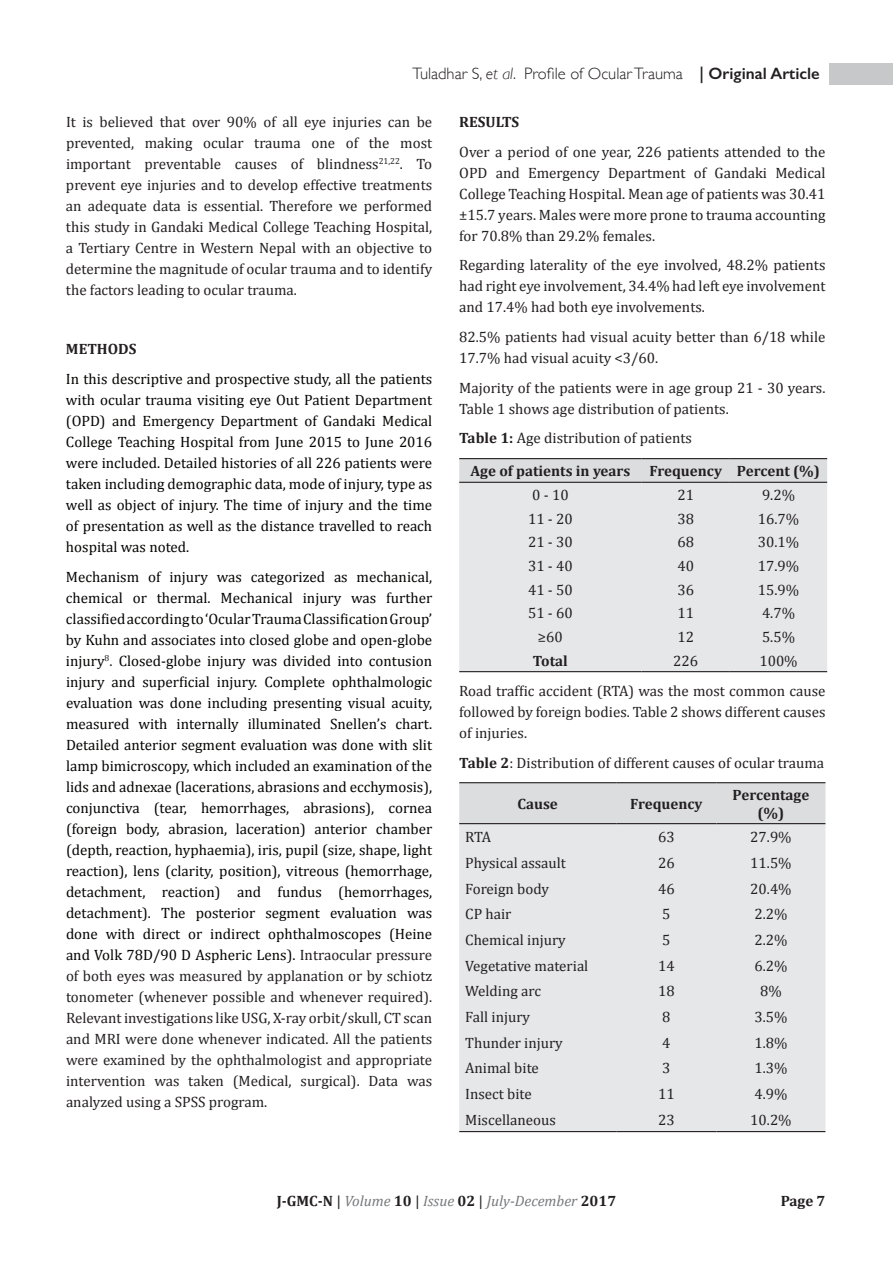
<style>
.page{position:relative;width:893px;height:1263px;background:#fff}
.page>*{position:absolute;margin:0;border:0;box-sizing:border-box;transform-origin:0 0}
.t1{font:300 16.5px "Gill Sans";color:#231f20}
.t2{font:600 16.5px "Gill Sans";color:#231f20}
.t3{font:15px/21px "Cambria";color:#040503;text-align:justify}
.t4{font:15px/21px "Cambria";color:#231f20}
.t5{font:700 15px/32.8px "Cambria";color:#231f20}
.t6{font:italic 15px "Cambria";color:#76787b}
.s1{font-style:italic}
.s2{color:#231f20}
.s3{font-weight:400}
.s4{font-weight:700}
.s5{font-weight:700;font-style:normal;color:#231f20}
.s6{font-style:normal;color:#231f20}
</style>
<div class="page">
<div style="left:829px;top:64px;width:64px;height:21px;background:#c7c8ca"></div>
<svg style="left:459px;top:459px;width:368px;height:23px;background:#d8d9db"></svg>
<div style="left:459px;top:483px;width:368px;height:188px;background:#e6e7e9"></div>
<hr style="left:459px;top:671px;width:183px;height:1px;background:#231f20">
<hr style="left:642px;top:671px;width:88px;height:1px;background:#231f20">
<hr style="left:730px;top:671px;width:97px;height:1px;background:#231f20">
<hr style="left:459px;top:458px;width:183px;height:1px;background:#231f20">
<hr style="left:642px;top:458px;width:88px;height:1px;background:#231f20">
<hr style="left:730px;top:458px;width:97px;height:1px;background:#231f20">
<hr style="left:459px;top:482px;width:183px;height:1px;background:#231f20">
<hr style="left:642px;top:482px;width:88px;height:1px;background:#231f20">
<hr style="left:730px;top:482px;width:97px;height:1px;background:#231f20">
<div style="left:459px;top:783px;width:366px;height:40px;background:#dcdddf"></div>
<div style="left:459px;top:824px;width:366px;height:307px;background:#e6e7e9"></div>
<hr style="left:459px;top:1131px;width:157px;height:1px;background:#231f20">
<hr style="left:616px;top:1131px;width:100px;height:1px;background:#231f20">
<hr style="left:716px;top:1131px;width:109px;height:1px;background:#231f20">
<hr style="left:459px;top:782px;width:157px;height:1px;background:#231f20">
<hr style="left:616px;top:782px;width:100px;height:1px;background:#231f20">
<hr style="left:716px;top:782px;width:109px;height:1px;background:#231f20">
<hr style="left:459px;top:823px;width:157px;height:1px;background:#231f20">
<hr style="left:616px;top:823px;width:100px;height:1px;background:#231f20">
<hr style="left:716px;top:823px;width:109px;height:1px;background:#231f20">
<p class="t1" style="left:412px;top:60px;width:272px">Tuladhar S, <span class="s1">et al</span>. Profile of Ocular Trauma</p>
<p class="t2" style="left:699px;top:63px;width:122px">| Original Article</p>
<p class="t4" style="left:66px;top:111px;width:368px;text-align:justify">It is believed that over 90% of all eye injuries can be prevented, making ocular trauma one of the most important preventable causes of blindness<sup>21,22</sup>. To prevent eye injuries and to develop effective treatments an adequate data is essential. Therefore we performed this study in Gandaki Medical College Teaching Hospital, a Tertiary Centre in Western Nepal with an objective to determine the magnitude of ocular trauma and to identify the factors leading to ocular trauma.</p>
<p class="t5" style="left:66px;top:332px;width:72px">METHODS</p>
<p class="t3" style="left:66px;top:368px;width:368px">In this descriptive and prospective study, all the patients with ocular trauma visiting eye Out Patient Department (OPD) and Emergency Department of Gandaki Medical College Teaching Hospital from June 2015 to June 2016 were included. Detailed histories of all 226 patients were taken including demographic data, mode of injury, type as well as object of injury. The time of injury and the time of presentation as well as the distance travelled to reach hospital was noted.</p>
<p class="t3" style="left:66px;top:566px;width:368px">Mechanism of injury was categorized as mechanical, chemical or thermal. Mechanical injury was further classified according to ‘Ocular Trauma Classification Group’ by Kuhn and associates into closed globe and open-globe injury<sup>8</sup><span class="s2">.</span> Closed-globe injury was divided into contusion injury and superficial injury. Complete ophthalmologic evaluation was done including presenting visual acuity, measured with internally illuminated Snellen’s chart.<br>Detailed anterior segment evaluation was done with slit lamp bimicroscopy, which included an examination of the lids and adnexae (lacerations, abrasions and ecchymosis), conjunctiva (tear, hemorrhages, abrasions), cornea (foreign body, abrasion, laceration) anterior chamber (depth, reaction, hyphaemia), iris, pupil (size, shape, light reaction), lens (clarity, position), vitreous (hemorrhage, detachment, reaction) and fundus (hemorrhages, detachment). The posterior segment evaluation was done with direct or indirect ophthalmoscopes (Heine and Volk 78D/90 D Aspheric Lens). <span class="s2">Intraocular pressure of both eyes was measured by applanation or by schiotz tonometer (whenever possible and whenever required).<br>Relevant investigations like USG, X-ray orbit/skull, CT scan and MRI were done whenever indicated. All the patients were examined by the ophthalmologist and appropriate intervention was taken (Medical, surgical). Data was analyzed using a SPSS program.</span></p>
<p class="t5" style="left:459px;top:105px;width:61px">RESULTS</p>
<p class="t4" style="left:459px;top:141px;width:368px;text-align:justify">Over a period of one year, 226 patients attended to the OPD and Emergency Department of Gandaki Medical College Teaching Hospital. Mean age of patients was 30.41 ±15.7 years. Males were more prone to trauma accounting for 70.8% than 29.2% females.</p>
<p class="t4" style="left:459px;top:255px;width:368px;text-align:justify">Regarding laterality of the eye involved, 48.2% patients had right eye involvement, 34.4% had left eye involvement and 17.4% had both eye involvements.</p>
<p class="t4" style="left:459px;top:326px;width:368px">82.5% patients had visual acuity better than 6/18 while<br>17.7% had visual acuity &lt;3/60.</p>
<p class="t4" style="left:459px;top:377px;width:368px">Majority of the patients were in age group 21 - 30 years.<br>Table 1 shows age distribution of patients.</p>
<p class="t5" style="left:470px;top:421px;width:223px;text-indent:-11px">Table 1: <span class="s3">Age distribution of patients<br></span>Age of patients in years</p>
<p class="t5" style="left:649px;top:454px;width:172px">Frequency Percent (%)</p>
<p class="t4" style="left:532px;top:484px;width:38px">0 - 10</p>
<p class="t4" style="left:677px;top:484px;width:18px">21</p>
<p class="t4" style="left:762px;top:484px;width:35px">9.2%</p>
<p class="t4" style="left:528px;top:508px;width:46px">11 - 20</p>
<p class="t4" style="left:677px;top:508px;width:18px">38</p>
<p class="t4" style="left:758px;top:508px;width:43px">16.7%</p>
<p class="t4" style="left:528px;top:532px;width:46px">21 - 30</p>
<p class="t4" style="left:677px;top:532px;width:18px">68</p>
<p class="t4" style="left:758px;top:532px;width:43px">30.1%</p>
<p class="t4" style="left:528px;top:555px;width:46px">31 - 40</p>
<p class="t4" style="left:677px;top:555px;width:18px">40</p>
<p class="t4" style="left:758px;top:555px;width:43px">17.9%</p>
<p class="t4" style="left:528px;top:579px;width:46px">41 - 50</p>
<p class="t4" style="left:677px;top:579px;width:18px">36</p>
<p class="t4" style="left:758px;top:579px;width:43px">15.9%</p>
<p class="t4" style="left:528px;top:603px;width:46px">51 - 60</p>
<p class="t4" style="left:677px;top:603px;width:18px">11</p>
<p class="t4" style="left:762px;top:603px;width:35px">4.7%</p>
<p class="t4" style="left:538px;top:626px;width:26px">≥60</p>
<p class="t4" style="left:677px;top:626px;width:18px">12</p>
<p class="t4" style="left:762px;top:626px;width:35px">5.5%</p>
<p class="t5" style="left:533px;top:644px;width:36px">Total</p>
<p class="t4" style="left:673px;top:650px;width:26px">226</p>
<p class="t4" style="left:459px;top:645px;width:368px;line-height:30.2px;text-indent:300px">100%<br>Road traffic accident (RTA) was the most common cause</p>
<p class="t4" style="left:459px;top:701px;width:368px">followed by foreign bodies. Table 2 shows different causes of injuries.</p>
<p class="t4" style="left:459px;top:752px;width:366px"><span class="s4">Table 2</span>: Distribution of different causes of ocular trauma</p>
<p class="t5" style="left:517px;top:787px;width:42px">Cause</p>
<p class="t5" style="left:630px;top:787px;width:74px">Frequency</p>
<p class="t5" style="left:733px;top:786px;width:78px;line-height:17.2px;text-align:center">Percentage (%)</p>
<p class="t4" style="left:465px;top:827px;width:27px">RTA</p>
<p class="t4" style="left:658px;top:827px;width:18px">63</p>
<p class="t4" style="left:750px;top:827px;width:43px">27.9%</p>
<p class="t4" style="left:465px;top:852px;width:102px">Physical assault</p>
<p class="t4" style="left:658px;top:852px;width:18px">26</p>
<p class="t4" style="left:750px;top:852px;width:43px">11.5%</p>
<p class="t4" style="left:465px;top:878px;width:85px">Foreign body</p>
<p class="t4" style="left:658px;top:878px;width:18px">46</p>
<p class="t4" style="left:750px;top:878px;width:43px">20.4%</p>
<p class="t4" style="left:465px;top:904px;width:48px">CP hair</p>
<p class="t4" style="left:662px;top:904px;width:10px">5</p>
<p class="t4" style="left:754px;top:904px;width:35px">2.2%</p>
<p class="t4" style="left:465px;top:929px;width:102px">Chemical injury</p>
<p class="t4" style="left:662px;top:929px;width:10px">5</p>
<p class="t4" style="left:754px;top:929px;width:35px">2.2%</p>
<p class="t4" style="left:465px;top:955px;width:125px">Vegetative material</p>
<p class="t4" style="left:658px;top:955px;width:18px">14</p>
<p class="t4" style="left:754px;top:955px;width:35px">6.2%</p>
<p class="t4" style="left:465px;top:981px;width:77px">Welding arc</p>
<p class="t4" style="left:658px;top:981px;width:18px">18</p>
<p class="t4" style="left:760px;top:981px;width:23px">8%</p>
<p class="t4" style="left:465px;top:1006px;width:66px">Fall injury</p>
<p class="t4" style="left:662px;top:1006px;width:10px">8</p>
<p class="t4" style="left:754px;top:1006px;width:35px">3.5%</p>
<p class="t4" style="left:465px;top:1032px;width:99px">Thunder injury</p>
<p class="t4" style="left:662px;top:1032px;width:10px">4</p>
<p class="t4" style="left:754px;top:1032px;width:35px">1.8%</p>
<p class="t4" style="left:465px;top:1058px;width:75px">Animal bite</p>
<p class="t4" style="left:662px;top:1058px;width:10px">3</p>
<p class="t4" style="left:754px;top:1058px;width:35px">1.3%</p>
<p class="t4" style="left:465px;top:1083px;width:68px">Insect bite</p>
<p class="t4" style="left:658px;top:1083px;width:18px">11</p>
<p class="t4" style="left:754px;top:1083px;width:35px">4.9%</p>
<p class="t4" style="left:465px;top:1109px;width:92px">Miscellaneous</p>
<p class="t4" style="left:658px;top:1109px;width:18px">23</p>
<p class="t4" style="left:750px;top:1109px;width:43px">10.2%</p>
<p class="t6" style="left:277px;top:1190px;width:341px"><span class="s5">J-GMC-N</span> <span class="s6">|</span> Volume <span class="s5">10</span> <span class="s6">|</span> Issue <span class="s5">02</span> <span class="s6">|</span> July-December <span class="s5">2017</span></p>
<p class="t5" style="left:781px;top:1184px;width:46px">Page 7</p>
</div>
